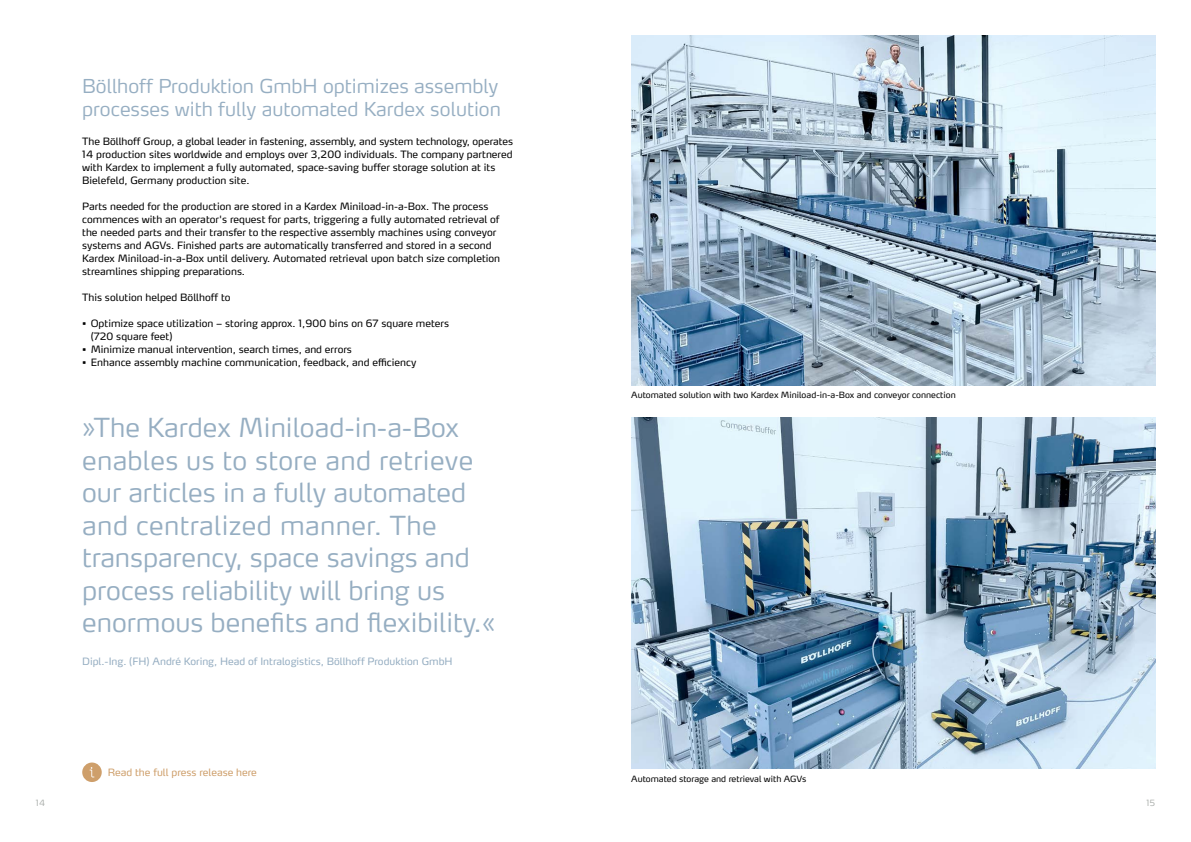
<style>
.page{position:relative;width:1191px;height:842px;background:#fff}
.page>*{position:absolute;margin:0;border:0;box-sizing:border-box;transform-origin:0 0}
.t1{font:300 26px/32.5px "Max Pro";color:#96aec2}
.t2{font:300 19px/22.8px "Max Pro";color:#96aec2}
.t3{font:10px/13px "Max Pro";color:#000}
.t4{font:10px "Max Pro";color:#96aec2}
.t5{font:10px "Max Pro";color:#ce9f6b}
.t6{font:8.5px "Max Pro";color:#000}
.t7{font:300 8.5px "Max Pro";color:#a8aca9}
</style>
<div class="page">
<div style="left:82px;top:762px;width:20px;height:20px;background:#ce9f6b;border-radius:50%"></div>
<svg style="left:90px;top:767px;width:4px;height:10px"></svg>
<img style="left:631px;top:36px;width:524px;height:349px">
<img style="left:631px;top:418px;width:524px;height:351px">
<h2 class="t2" style="left:82px;top:73px;width:420px">Böllhoff Produktion GmbH optimizes assembly processes with fully automated Kardex solution</h2>
<p class="t3" style="left:82px;top:134px;width:432px">The Böllhoff Group, a global leader in fastening, assembly, and system technology, operates 14 production sites worldwide and employs over 3,200 individuals. The company partnered with Kardex to implement a fully automated, space-saving buffer storage solution at its Bielefeld, Germany production site.</p>
<p class="t3" style="left:82px;top:199px;width:419px">Parts needed for the production are stored in a Kardex Miniload-in-a-Box. The process commences with an operator's request for parts, triggering a fully automated retrieval of the needed parts and their transfer to the respective assembly machines using conveyor systems and AGVs. Finished parts are automatically transferred and stored in a second Kardex Miniload-in-a-Box until delivery. Automated retrieval upon batch size completion streamlines shipping preparations.</p>
<p class="t3" style="left:82px;top:290px;width:150px">This solution helped Böllhoff to</p>
<p class="t3" style="left:91px;top:316px;width:360px;text-indent:-8px">• Optimize space utilization – storing approx. 1,900 bins on 67 square meters (720 square feet)</p>
<p class="t3" style="left:82px;top:342px;width:271px">• Minimize manual intervention, search times, and errors</p>
<p class="t3" style="left:82px;top:355px;width:336px">• Enhance assembly machine communication, feedback, and efficiency</p>
<h1 class="t1" style="left:82px;top:409px;width:415px">»The Kardex Miniload-in-a-Box enables us to store and retrieve our articles in a fully automated and centralized manner. The transparency, space savings and process reliability will bring us enormous benefits and flexibility.«</h1>
<p class="t4" style="left:82px;top:653px;width:372px">Dipl.-Ing. (FH) André Koring, Head of Intralogistics, Böllhoff Produktion GmbH</p>
<p class="t5" style="left:108px;top:764px;width:151px">Read the full press release here</p>
<p class="t6" style="left:631px;top:388px;width:326px">Automated solution with two Kardex Miniload-in-a-Box and conveyor connection</p>
<p class="t6" style="left:631px;top:772px;width:177px">Automated storage and retrieval with AGVs</p>
<p class="t7" style="left:36px;top:796px;width:11px">14</p>
<p class="t7" style="left:1146px;top:796px;width:10px">15</p>
</div>
